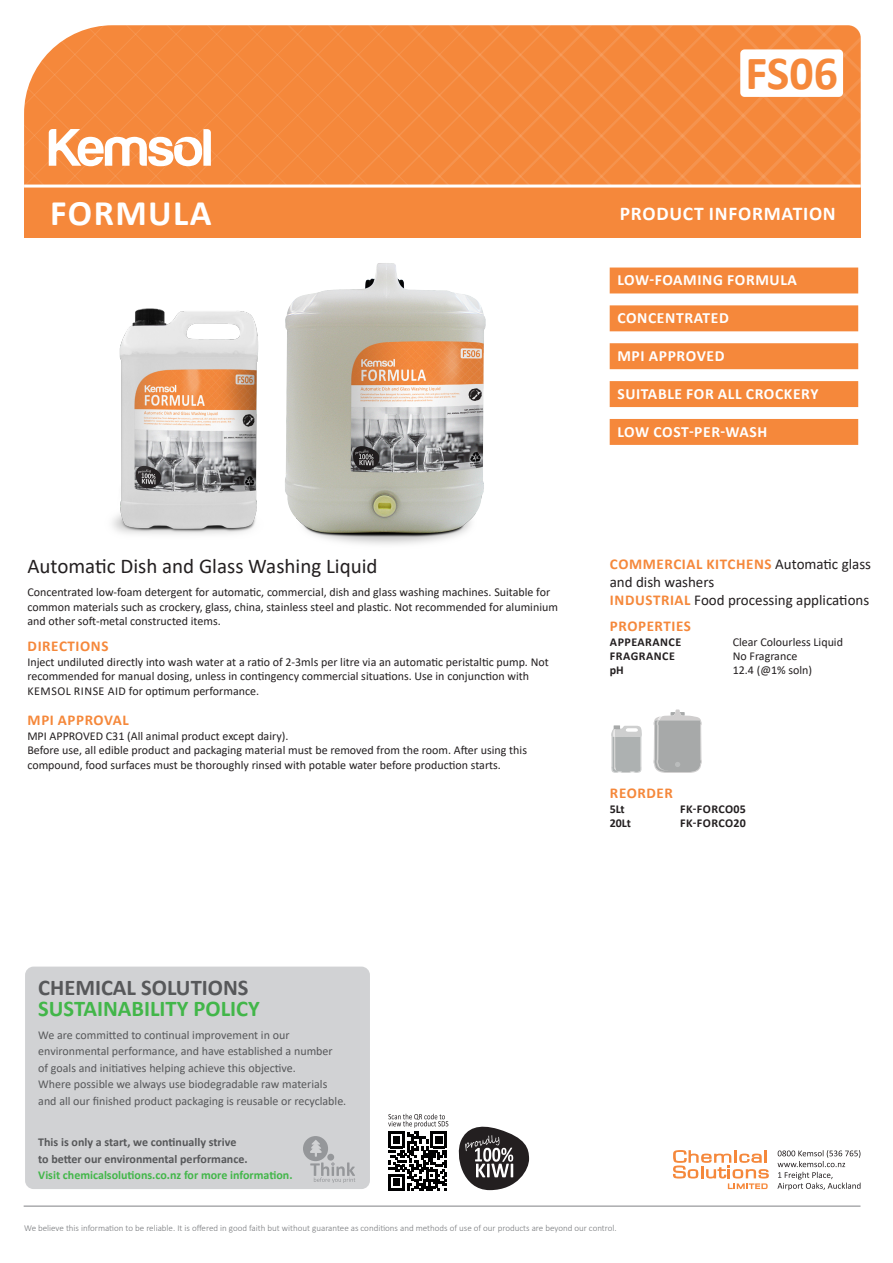
<style>
.page{position:relative;width:893px;height:1263px;background:#fff}
.page>*{position:absolute;margin:0;border:0;box-sizing:border-box;transform-origin:0 0}
.t1{font:700 47.85px "Calibri";color:#f5883b}
.t2{font:700 36px "Calibri";letter-spacing:.04em;color:#fff}
.t3{font:700 22.5px/21px "Calibri";color:#42b649}
.t4{font:21px "Calibri";color:#231f20}
.t5{font:700 19.5px "Calibri";letter-spacing:.04em;color:#fff}
.TEXT{font:700 15.6px "Calibri";letter-spacing:.04em;color:#fff}
.TEXT-2{font:15px/18px "Calibri";color:#231f20}
.TEXT-3{font:700 15px "Calibri";letter-spacing:.04em;color:#f5883b}
.TEXT-4{font:12px/14.4px "Calibri";color:#231f20}
.t6{font:12px/16.5px "Calibri";color:#57585a}
.t7{font:700 12px/16.5px "Calibri";color:#57585a}
.TEXT-5{font:700 12px "Calibri";letter-spacing:.04em;color:#231f20}
.TEXT-6{font:300 9px "Calibri";color:#76787b}
.s1{font-weight:700;color:#f5883b}
.s2{color:#57585a}
.s3{color:#42b649}
</style>
<div class="page">
<hr style="left:24px;top:1206px;width:836px;height:1px;background:#808285">
<svg style="left:777px;top:1150px;width:83px;height:40px"></svg>
<img style="left:112px;top:308px;width:110px;height:227px">
<img style="left:222px;top:263px;width:264px;height:282px">
<div style="left:24px;top:187px;width:837px;height:50px;background:#f5883b"></div>
<svg style="left:24px;top:25px;width:837px;height:160px;background:#f58e45"></svg>
<hr style="left:24px;top:185px;width:837px;height:3px;background:#fff">
<div style="left:610px;top:267px;width:248px;height:26px;background:#f5883b"></div>
<div style="left:610px;top:305px;width:248px;height:26px;background:#f5883b"></div>
<div style="left:610px;top:343px;width:248px;height:26px;background:#f5883b"></div>
<div style="left:610px;top:381px;width:248px;height:26px;background:#f5883b"></div>
<div style="left:610px;top:419px;width:248px;height:26px;background:#f5883b"></div>
<div style="left:740px;top:49px;width:103px;height:48px;background:#fff;border-radius:4px"></div>
<svg style="left:673px;top:1150px;width:96px;height:39px"></svg>
<svg style="left:388px;top:1114px;width:60px;height:77px"></svg>
<svg style="left:458px;top:1126px;width:71px;height:64px"></svg>
<div style="left:25px;top:966px;width:345px;height:223px;background:#d1d2d4;border-radius:9px"></div>
<div style="left:303px;top:1136px;width:25px;height:25px;background:#95979a;border-radius:50%"></div>
<svg style="left:309px;top:1140px;width:46px;height:43px"></svg>
<svg style="left:611px;top:725px;width:31px;height:48px"></svg>
<svg style="left:653px;top:709px;width:49px;height:64px;background:#b9baba"></svg>
<p class="t1" style="left:746px;top:39px;width:94px">FS06</p>
<p class="t2" style="left:50px;top:188px;width:163px">FORMULA</p>
<p class="t5" style="left:620px;top:199px;width:218px">PRODUCT INFORMATION</p>
<p class="t4" style="left:27px;top:552px;width:352px">Automatic Dish and Glass Washing Liquid</p>
<p class="TEXT-4" style="left:27px;top:585px;width:532px">Concentrated low-foam detergent for automatic, commercial, dish and glass washing machines. Suitable for common materials such as crockery, glass, china, stainless steel and plastic. Not recommended for aluminium and other soft-metal constructed items.</p>
<p class="TEXT-3" style="left:28px;top:636px;width:82px">DIRECTIONS</p>
<p class="TEXT-4" style="left:27px;top:654px;width:523px">Inject undiluted directly into wash water at a ratio of 2-3mls per litre via an automatic peristaltic pump. Not recommended for manual dosing, unless in contingency commercial situations. Use in conjunction with<br>KEMSOL RINSE AID for optimum performance.</p>
<p class="TEXT-3" style="left:28px;top:710px;width:103px">MPI APPROVAL</p>
<p class="TEXT-4" style="left:27px;top:728px;width:263px">MPI APPROVED C31 (All animal product except dairy).</p>
<p class="TEXT-4" style="left:27px;top:743px;width:501px">Before use, all edible product and packaging material must be removed from the room. After using this compound, food surfaces must be thoroughly rinsed with potable water before production starts.</p>
<p class="TEXT" style="left:617px;top:269px;width:181px">LOW-FOAMING FORMULA</p>
<p class="TEXT" style="left:617px;top:307px;width:113px">CONCENTRATED</p>
<p class="TEXT" style="left:617px;top:345px;width:109px">MPI APPROVED</p>
<p class="TEXT" style="left:617px;top:383px;width:203px">SUITABLE FOR ALL CROCKERY</p>
<p class="TEXT" style="left:617px;top:421px;width:151px">LOW COST-PER-WASH</p>
<p class="TEXT-2" style="left:610px;top:554px;width:263px"><span class="s1">COMMERCIAL KITCHENS</span> Automatic glass and dish washers</p>
<p class="TEXT-2" style="left:610px;top:590px;width:261px"><span class="s1">INDUSTRIAL</span> Food processing applications</p>
<p class="TEXT-3" style="left:610px;top:616px;width:82px">PROPERTIES</p>
<p class="TEXT-5" style="left:610px;top:633px;width:73px">APPEARANCE</p>
<p class="TEXT-4" style="left:733px;top:634px;width:112px">Clear Colourless Liquid</p>
<p class="TEXT-5" style="left:610px;top:647px;width:66px">FRAGRANCE</p>
<p class="TEXT-4" style="left:733px;top:648px;width:66px">No Fragrance</p>
<p class="TEXT-5" style="left:610px;top:662px;width:16px">pH</p>
<p class="TEXT-4" style="left:733px;top:663px;width:81px">12.4 (@1% soln)</p>
<p class="TEXT-3" style="left:610px;top:783px;width:64px">REORDER</p>
<p class="TEXT-5" style="left:610px;top:800px;width:17px">5Lt</p>
<p class="TEXT-5" style="left:680px;top:800px;width:67px">FK-FORCO05</p>
<p class="TEXT-5" style="left:610px;top:815px;width:23px">20Lt</p>
<p class="TEXT-5" style="left:680px;top:815px;width:67px">FK-FORCO20</p>
<p class="t3" style="left:38px;top:977px;width:223px"><span class="s2">CHEMICAL SOLUTIONS<br></span>SUSTAINABILITY POLICY</p>
<p class="t6" style="left:38px;top:1026px;width:310px">We are committed to continual improvement in our environmental performance, and have established a number<br>of goals and initiatives helping achieve this objective.<br>Where possible we always use biodegradable raw materials and all our finished product packaging is reusable or recyclable.</p>
<p class="t7" style="left:38px;top:1134px;width:256px">This is only a start, we continually strive<br>to better our environmental performance.<br><span class="s3">Visit chemicalsolutions.co.nz for more information.</span></p>
<p class="TEXT-6" style="left:24px;top:1222px;width:594px">We believe this information to be reliable. It is offered in good faith but without guarantee as conditions and methods of use of our products are beyond our control.</p>
</div>
